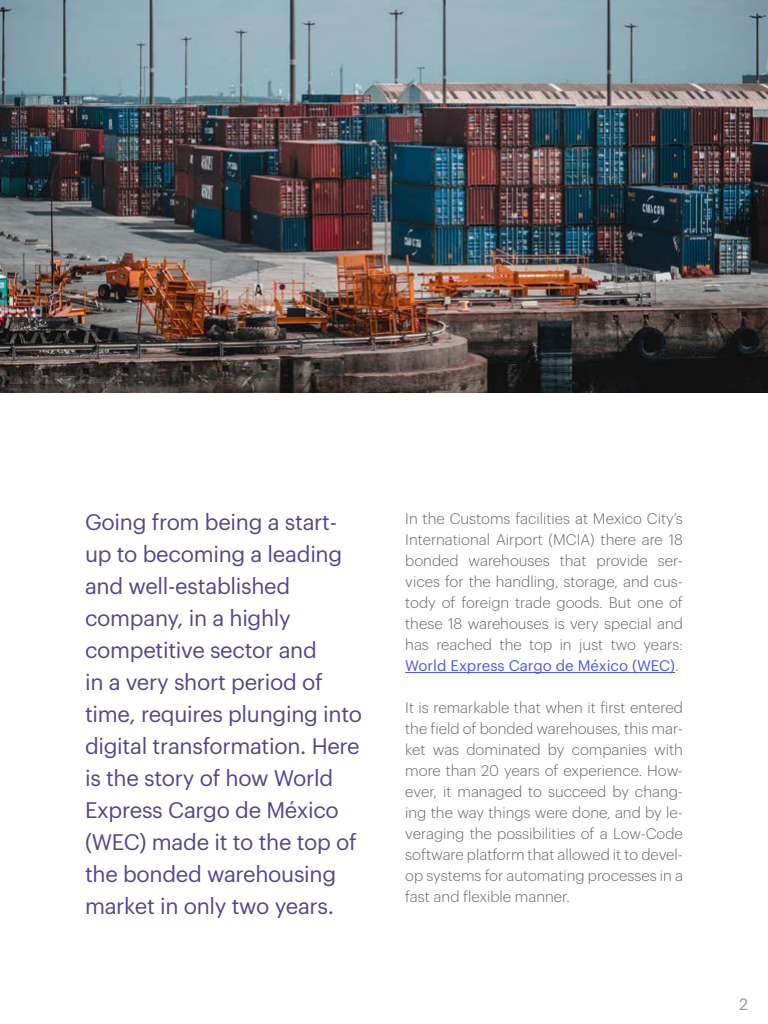
<style>
.page{position:relative;width:768px;height:1024px;background:#fff}
.page>*{position:absolute;margin:0;border:0;box-sizing:border-box;transform-origin:0 0}
.t1{font:22px/32px "Graphik";letter-spacing:-.015em;color:#56458d}
.t2{font:16px "Graphik";color:#939598}
.t3{font:300 15px/21px "Graphik";color:#666;text-align:justify}
.s1{font-weight:400;color:#4f5cd6}
</style>
<div class="page">
<img style="left:0;top:0;width:768px;height:393px">
<hr style="left:405px;top:672px;width:270px;height:1px;background:#4f5cd6">
<p class="t1" style="left:85px;top:504px;width:279px">Going from being a start&shy;up to becoming a leading and well-established company, in a highly competitive sector and<br>in a very short period of time, requires plunging into digital transformation. Here is the story of how World<br>Express Cargo de México (WEC) made it to the top of the bonded warehousing market in only two years.</p>
<p class="t3" style="left:405px;top:507px;width:279px">In the Customs facilities at Mexico City’s International Airport (MCIA) there are 18 bonded warehouses that provide ser&shy;vices for the handling, storage, and cus&shy;tody of foreign trade goods. But one of these 18 warehouses is very special and has reached the top in just two years:<br><span class="s1">World Express Cargo de México (WEC)</span>.</p>
<p class="t3" style="left:405px;top:696px;width:279px">It is remarkable that when it first entered the field of bonded warehouses, this mar&shy;ket was dominated by companies with more than 20 years of experience. How&shy;ever, it managed to succeed by chang&shy;ing the way things were done, and by le&shy;veraging the possibilities of a Low-Code software platform that allowed it to devel&shy;op systems for automating processes in a fast and flexible manner.</p>
<p class="t2" style="left:739px;top:993px;width:10px">2</p>
</div>
